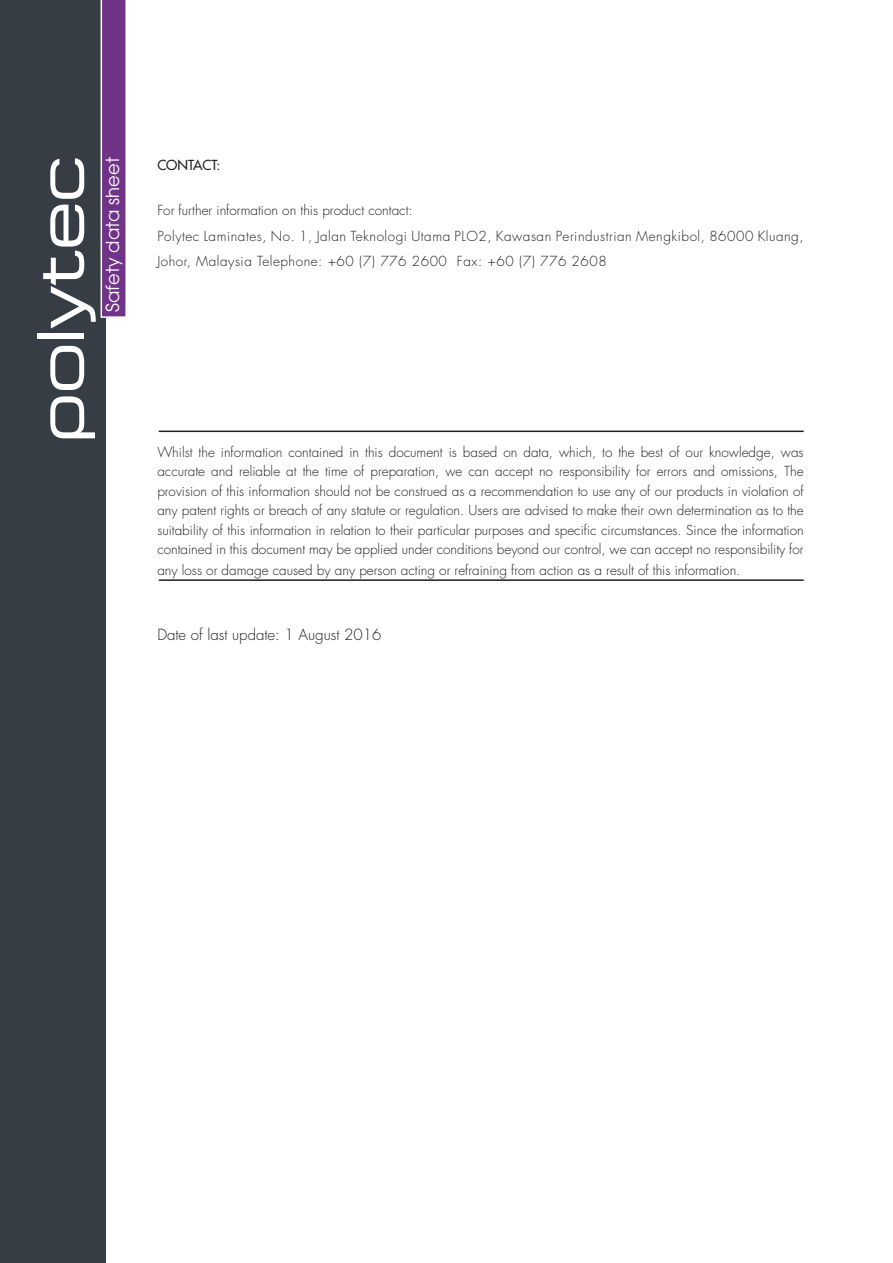
<style>
.page{position:relative;width:893px;height:1263px;background:#fff}
.page>*{position:absolute;margin:0;border:0;box-sizing:border-box;transform-origin:0 0}
.t1{font:18px "Avant Garde";color:#fff}
.t2{font:300 15px "Futura";color:#231f20}
.t3{font:300 13.5px/19.5px "Futura";color:#231f20;text-align:justify}
.t4{font:300 13.5px/25.5px "Futura";letter-spacing:.04em;color:#231f20}
.t5{font:13.5px "Futura";color:#231f20}
</style>
<div class="page">
<div style="left:0;top:0;width:105px;height:1263px;background:#363d45"></div>
<svg style="left:43px;top:0;width:83px;height:329px"></svg>
<svg style="left:50px;top:346px;width:45px;height:92px"></svg>
<div style="left:37px;top:333px;width:47px;height:6px;background:#fff"></div>
<hr style="left:159px;top:431px;width:645px;height:1px;background:#231f20">
<hr style="left:159px;top:579px;width:645px;height:2px;background:#231f20">
<h1 class="t1" style="left:106px;top:312px;width:156px;rotate:-90deg">Safety data sheet</h1>
<p class="t5" style="left:157px;top:158px;width:64px">CONTACT:</p>
<p class="t4" style="left:157px;top:199px;width:648px">For further information on this product contact:<br>Polytec Laminates, No. 1, Jalan Teknologi Utama PLO2, Kawasan Perindustrian Mengkibol, 86000 Kluang,<br>Johor, Malaysia Telephone: +60 (7) 776 2600 Fax: +60 (7) 776 2608</p>
<p class="t3" style="left:157px;top:443px;width:648px">Whilst the information contained in this document is based on data, which, to the best of our knowledge, was accurate and reliable at the time of preparation, we can accept no responsibility for errors and omissions, The provision of this information should not be construed as a recommendation to use any of our products in violation of any patent rights or breach of any statute or regulation. Users are advised to make their own determination as to the suitability of this information in relation to their particular purposes and specific circumstances. Since the information contained in this document may be applied under conditions beyond our control, we can accept no responsibility for</p>
<p class="t3" style="left:157px;top:562px;width:585px">any loss or damage caused by any person acting or refraining from action as a result of this information.</p>
<p class="t2" style="left:157px;top:627px;width:226px">Date of last update: 1 August 2016</p>
</div>
